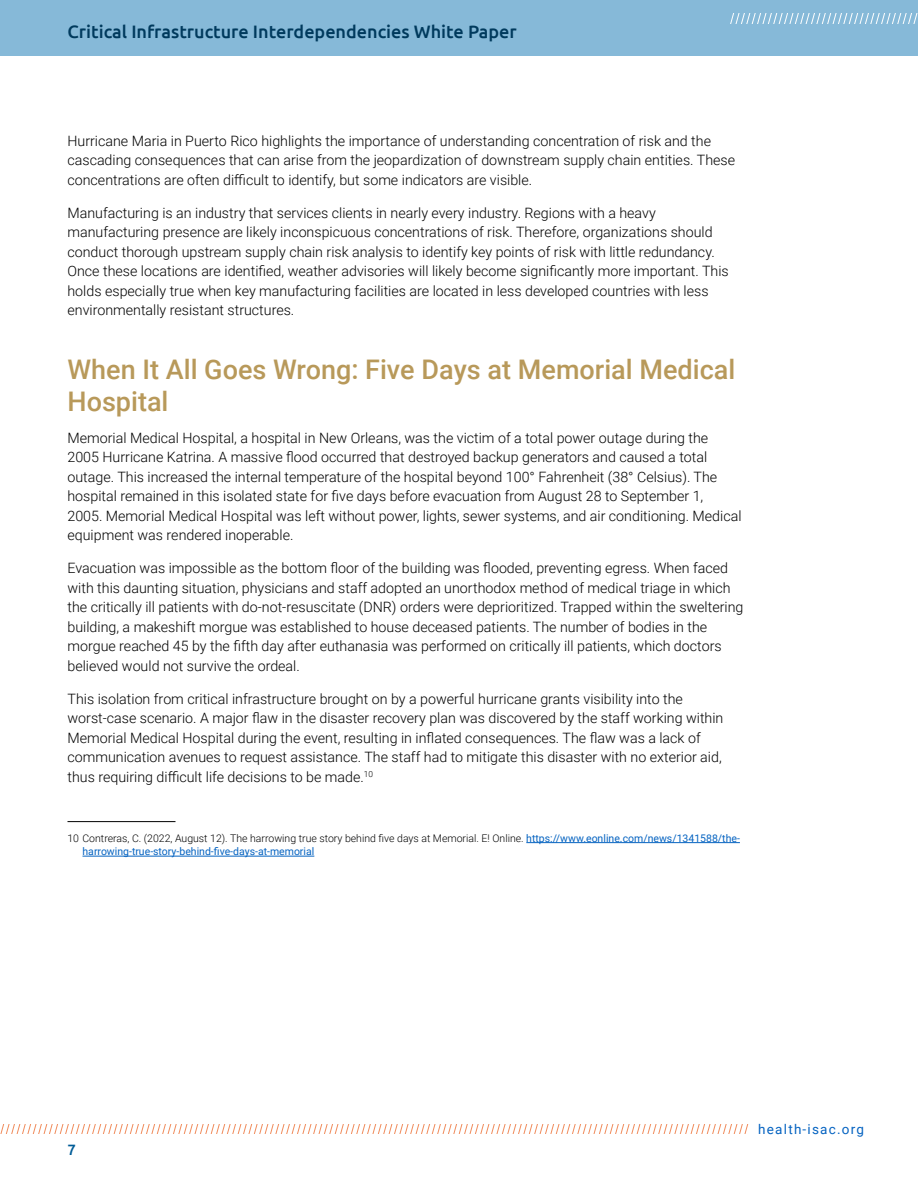
<style>
.page{position:relative;width:918px;height:1188px;background:#fff}
.page>*{position:absolute;margin:0;border:0;box-sizing:border-box;transform-origin:0 0}
.t1{font:500 27px/32.4px "Roboto";color:#b8995a}
.t2{font:500 18px "Ubuntu";color:#003a5d}
.t3{font:500 15px "Ubuntu";color:#005c97}
.t4{font:300 14.25px/19.5px "Roboto";color:#000}
.t5{font:13.5px "Roboto";letter-spacing:.09em;color:#0563c1}
.t6{font:10.5px/13.5px "Roboto";color:#0563c1}
.s1{font-weight:300;color:#000}
</style>
<div class="page">
<div style="left:0;top:0;width:918px;height:56px;background:#86b9d8"></div>
<svg style="left:730px;top:14px;width:187px;height:9px"></svg>
<svg style="left:0;top:1125px;width:748px;height:9px"></svg>
<hr style="left:68px;top:821px;width:108px;height:1px;background:#000">
<hr style="left:526px;top:842px;width:214px;height:1px;background:#0563c1">
<hr style="left:82px;top:856px;width:232px;height:1px;background:#0563c1">
<p class="t2" style="left:68px;top:20px;width:451px">Critical Infrastructure Interdependencies White Paper</p>
<p class="t4" style="left:68px;top:130px;width:669px">Hurricane Maria in Puerto Rico highlights the importance of understanding concentration of risk and the cascading consequences that can arise from the jeopardization of downstream supply chain entities. These concentrations are often difficult to identify, but some indicators are visible.</p>
<p class="t4" style="left:68px;top:202px;width:663px">Manufacturing is an industry that services clients in nearly every industry. Regions with a heavy manufacturing presence are likely inconspicuous concentrations of risk. Therefore, organizations should conduct thorough upstream supply chain risk analysis to identify key points of risk with little redundancy.<br>Once these locations are identified, weather advisories will likely become significantly more important. This holds especially true when key manufacturing facilities are located in less developed countries with less environmentally resistant structures.</p>
<h1 class="t1" style="left:68px;top:352px;width:669px">When It All Goes Wrong: Five Days at Memorial Medical<br>Hospital</h1>
<p class="t4" style="left:68px;top:428px;width:676px">Memorial Medical Hospital, a hospital in New Orleans, was the victim of a total power outage during the 2005 Hurricane Katrina. A massive flood occurred that destroyed backup generators and caused a total outage. This increased the internal temperature of the hospital beyond 100° Fahrenheit (38° Celsius). The hospital remained in this isolated state for five days before evacuation from August 28 to September 1, 2005. Memorial Medical Hospital was left without power, lights, sewer systems, and air conditioning. Medical equipment was rendered inoperable.</p>
<p class="t4" style="left:68px;top:558px;width:678px">Evacuation was impossible as the bottom floor of the building was flooded, preventing egress. When faced with this daunting situation, physicians and staff adopted an unorthodox method of medical triage in which the critically ill patients with do-not-resuscitate (DNR) orders were deprioritized. Trapped within the sweltering building, a makeshift morgue was established to house deceased patients. The number of bodies in the morgue reached 45 by the fifth day after euthanasia was performed on critically ill patients, which doctors believed would not survive the ordeal.</p>
<p class="t4" style="left:68px;top:689px;width:657px">This isolation from critical infrastructure brought on by a powerful hurricane grants visibility into the worst-case scenario. A major flaw in the disaster recovery plan was discovered by the staff working within Memorial Medical Hospital during the event, resulting in inflated consequences. The flaw was a lack of communication avenues to request assistance. The staff had to mitigate this disaster with no exterior aid, thus requiring difficult life decisions to be made.<sup>10</sup></p>
<p class="t6" style="left:83px;top:831px;width:659px;text-indent:-15px"><span class="s1">10 Contreras, C. (2022, August 12). The harrowing true story behind five days at Memorial. E! Online.</span> https://www.eonline.com/news/1341588/the&shy;harrowing-true-story-behind-five-days-at-memorial</p>
<p class="t3" style="left:68px;top:1140px;width:10px">7</p>
<p class="t5" style="left:758px;top:1120px;width:107px">health-isac.org</p>
</div>
